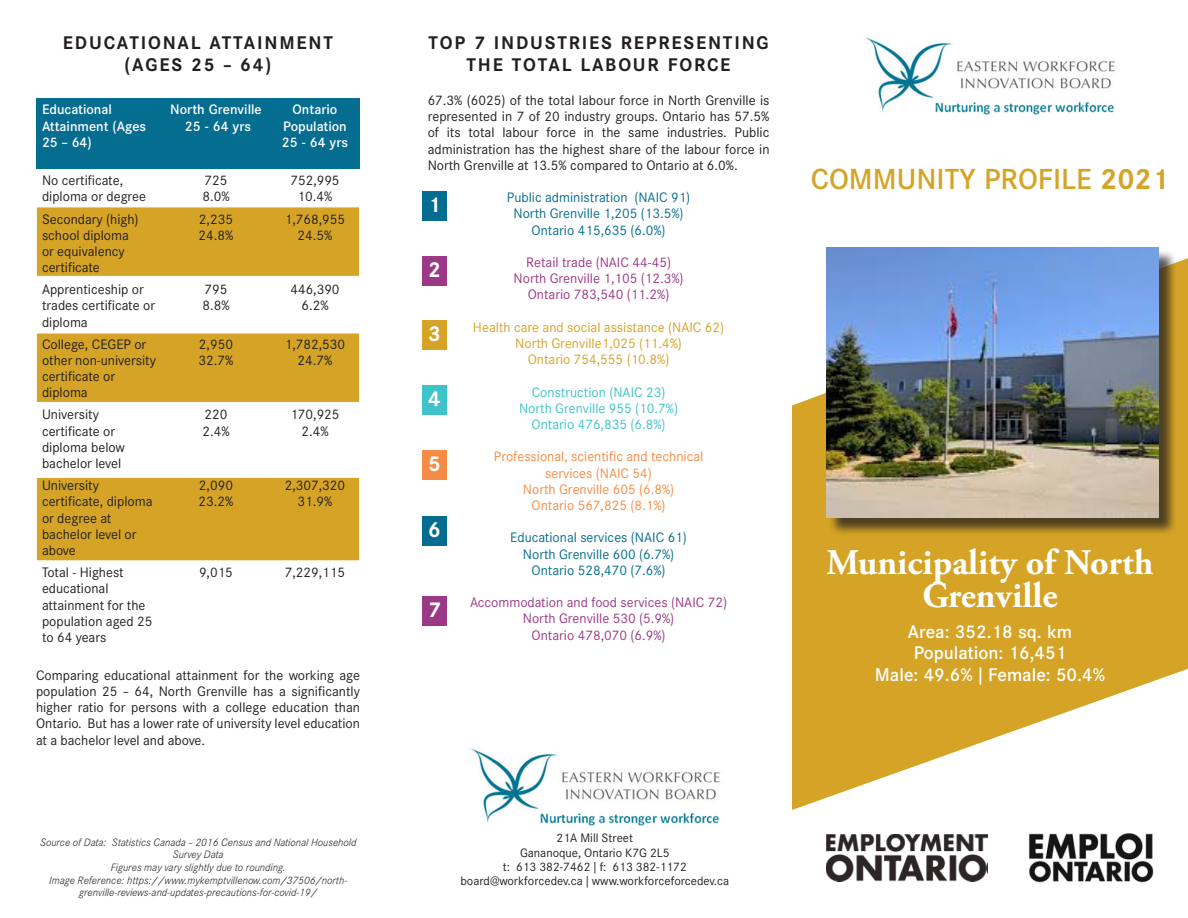
<style>
.page{position:relative;width:1188px;height:918px;background:#fff}
.page>*{position:absolute;margin:0;border:0;box-sizing:border-box;transform-origin:0 0}
.heading{font:700 36px/33px "Adobe Garamond Pro";color:#fff;text-align:center}
.t1{font:500 28.5px "Corporate S";color:#d5a426}
.t2{font:700 21px "Corporate S";color:#fff}
.t3{font:700 18px/21.6px "Corporate S";letter-spacing:.1em;color:#231f20;text-align:center}
.heading-2{font:500 18px "Corporate S";color:#fff}
.t4{font:13.5px/16.2px "Corporate S";color:#231f20}
.t5{font:13.5px "Corporate S";color:#9b3986}
.t6{font:13.5px "Corporate S";color:#056d90}
.t7{font:13.5px "Corporate S";color:#f48c45}
.t8{font:13.5px "Corporate S";color:#d5a426}
.t9{font:500 13.5px/16.2px "Corporate S";color:#fff}
.t10{font:13.5px "Corporate S";color:#3ec3ca}
.t11{font:12px/14.4px "Corporate S";color:#231f20;text-align:center}
.t12{font:italic 300 10.5px/12.6px "Corporate S";color:#231f20;text-align:center}
.s1{font-weight:700}
</style>
<div class="page">
<svg style="left:792px;top:258px;width:396px;height:552px;fill:#d5a426"></svg>
<div style="left:422px;top:191px;width:25px;height:30px;background:#056d90"></div>
<div style="left:422px;top:256px;width:25px;height:30px;background:#9b3986"></div>
<div style="left:36px;top:207px;width:324px;height:70px;background:#d5a426;border:1px solid #fff"></div>
<div style="left:37px;top:98px;width:323px;height:70px;background:#056d90"></div>
<img style="left:827px;top:835px;width:160px;height:46px">
<img style="left:1029px;top:833px;width:125px;height:50px">
<img style="left:866px;top:37px;width:249px;height:78px">
<div style="left:36px;top:333px;width:324px;height:70px;background:#d5a426;border:1px solid #fff"></div>
<div style="left:36px;top:477px;width:324px;height:84px;background:#d5a426;border:1px solid #fff"></div>
<div style="left:422px;top:320px;width:25px;height:30px;background:#d5a426"></div>
<div style="left:422px;top:385px;width:25px;height:30px;background:#3ec3ca"></div>
<div style="left:422px;top:450px;width:25px;height:30px;background:#f48c45"></div>
<div style="left:422px;top:516px;width:25px;height:30px;background:#056d90"></div>
<div style="left:422px;top:596px;width:25px;height:30px;background:#9b3986"></div>
<img style="left:471px;top:748px;width:249px;height:78px">
<div style="left:828px;top:250px;width:349px;height:286px;background:#231f20;opacity:.75"></div>
<img style="left:826px;top:247px;width:332px;height:270px">
<p class="t3" style="left:63px;top:32px;width:272px">EDUCATIONAL ATTAINMENT (AGES 25 – 64)</p>
<p class="t9" style="left:42px;top:102px;width:106px">Educational<br>Attainment (Ages<br>25 – 64)</p>
<p class="t9" style="left:170px;top:102px;width:93px">North Grenville</p>
<p class="t9" style="left:282px;top:102px;width:68px;text-align:center">Ontario<br>Population<br>25 - 64 yrs</p>
<p class="t9" style="left:185px;top:118px;width:68px">25 - 64 yrs</p>
<p class="t4" style="left:42px;top:173px;width:106px">No certificate, diploma or degree</p>
<p class="t4" style="left:204px;top:173px;width:25px">725</p>
<p class="t4" style="left:202px;top:189px;width:29px">8.0%</p>
<p class="t4" style="left:42px;top:211px;width:98px">Secondary (high) school diploma or equivalency certificate</p>
<p class="t4" style="left:199px;top:211px;width:36px">2,235</p>
<p class="t4" style="left:199px;top:227px;width:36px">24.8%</p>
<p class="t4" style="left:42px;top:282px;width:115px">Apprenticeship or trades certificate or diploma</p>
<p class="t4" style="left:205px;top:282px;width:24px">795</p>
<p class="t4" style="left:202px;top:298px;width:29px">8.8%</p>
<p class="t4" style="left:42px;top:336px;width:116px">College, CEGEP or other non-university certificate or diploma</p>
<p class="t4" style="left:199px;top:336px;width:36px">2,950</p>
<p class="t4" style="left:199px;top:352px;width:36px">32.7%</p>
<p class="t4" style="left:42px;top:407px;width:84px">University certificate or diploma below bachelor level</p>
<p class="t4" style="left:204px;top:407px;width:25px">220</p>
<p class="t4" style="left:202px;top:423px;width:29px">2.4%</p>
<p class="t4" style="left:42px;top:478px;width:112px">University certificate, diploma or degree at bachelor level or above</p>
<p class="t4" style="left:199px;top:478px;width:36px">2,090</p>
<p class="t4" style="left:199px;top:494px;width:36px">23.2%</p>
<p class="t4" style="left:290px;top:173px;width:51px">752,995</p>
<p class="t4" style="left:298px;top:189px;width:36px">10.4%</p>
<p class="t4" style="left:285px;top:211px;width:62px">1,768,955</p>
<p class="t4" style="left:298px;top:227px;width:36px">24.5%</p>
<p class="t4" style="left:290px;top:282px;width:51px">446,390</p>
<p class="t4" style="left:301px;top:298px;width:29px">6.2%</p>
<p class="t4" style="left:285px;top:336px;width:62px">1,782,530</p>
<p class="t4" style="left:298px;top:352px;width:36px">24.7%</p>
<p class="t4" style="left:290px;top:407px;width:51px">170,925</p>
<p class="t4" style="left:301px;top:423px;width:29px">2.4%</p>
<p class="t4" style="left:285px;top:478px;width:62px">2,307,320</p>
<p class="t4" style="left:298px;top:494px;width:36px">31.9%</p>
<p class="t4" style="left:42px;top:564px;width:112px">Total - Highest educational attainment for the population aged 25 to 64 years</p>
<p class="t4" style="left:199px;top:564px;width:35px">9,015</p>
<p class="t4" style="left:285px;top:564px;width:62px">7,229,115</p>
<p class="t4" style="left:36px;top:667px;width:326px;text-align:justify">Comparing educational attainment for the working age population 25 – 64, North Grenville has a significantly higher ratio for persons with a college education than Ontario. But has a lower rate of university level education at a bachelor level and above.</p>
<p class="t12" style="left:40px;top:836px;width:318px">Source of Data: Statistics Canada – 2016 Census and National Household<br>Survey Data</p>
<p class="t12" style="left:111px;top:861px;width:177px">Figures may vary slightly due to rounding.</p>
<p class="t12" style="left:49px;top:873px;width:300px">Image Reference: https://www.mykemptvillenow.com/37506/north&shy;grenville-reviews-and-updates-precautions-for-covid-19/</p>
<p class="t3" style="left:428px;top:32px;width:342px">TOP 7 INDUSTRIES REPRESENTING<br>THE TOTAL LABOUR FORCE</p>
<p class="t4" style="left:428px;top:92px;width:343px;text-align:justify">67.3% (6025) of the total labour force in North Grenville is represented in 7 of 20 industry groups. Ontario has 57.5% of its total labour force in the same industries. Public administration has the highest share of the labour force in North Grenville at 13.5% compared to Ontario at 6.0%.</p>
<p class="t6" style="left:507px;top:190px;width:185px">Public administration (NAIC 91)</p>
<p class="t6" style="left:514px;top:206px;width:172px">North Grenville 1,205 (13.5%)</p>
<p class="t6" style="left:532px;top:222px;width:135px">Ontario 415,635 (6.0%)</p>
<p class="t5" style="left:526px;top:254px;width:146px">Retail trade (NAIC 44-45)</p>
<p class="t5" style="left:514px;top:271px;width:172px">North Grenville 1,105 (12.3%)</p>
<p class="t5" style="left:528px;top:287px;width:143px">Ontario 783,540 (11.2%)</p>
<p class="t8" style="left:473px;top:319px;width:253px">Health care and social assistance (NAIC 62)</p>
<p class="t8" style="left:515px;top:335px;width:168px">North Grenville1,025 (11.4%)</p>
<p class="t8" style="left:528px;top:352px;width:143px">Ontario 754,555 (10.8%)</p>
<p class="t10" style="left:532px;top:384px;width:135px">Construction (NAIC 23)</p>
<p class="t10" style="left:519px;top:400px;width:161px">North Grenville 955 (10.7%)</p>
<p class="t10" style="left:532px;top:416px;width:136px">Ontario 476,835 (6.8%)</p>
<p class="t7" style="left:494px;top:449px;width:211px">Professional, scientific and technical</p>
<p class="t7" style="left:545px;top:465px;width:108px">services (NAIC 54)</p>
<p class="t7" style="left:523px;top:481px;width:153px">North Grenville 605 (6.8%)</p>
<p class="t7" style="left:532px;top:497px;width:136px">Ontario 567,825 (8.1%)</p>
<p class="t6" style="left:510px;top:530px;width:178px">Educational services (NAIC 61)</p>
<p class="t6" style="left:523px;top:546px;width:153px">North Grenville 600 (6.7%)</p>
<p class="t6" style="left:532px;top:562px;width:136px">Ontario 528,470 (7.6%)</p>
<p class="t5" style="left:470px;top:595px;width:259px">Accommodation and food services (NAIC 72)</p>
<p class="t5" style="left:523px;top:611px;width:153px">North Grenville 530 (5.9%)</p>
<p class="t5" style="left:532px;top:627px;width:136px">Ontario 478,070 (6.9%)</p>
<p class="t2" style="left:428px;top:192px;width:14px">1</p>
<p class="t2" style="left:428px;top:257px;width:14px">2</p>
<p class="t2" style="left:428px;top:321px;width:14px">3</p>
<p class="t2" style="left:428px;top:386px;width:14px">4</p>
<p class="t2" style="left:428px;top:451px;width:14px">5</p>
<p class="t2" style="left:428px;top:517px;width:14px">6</p>
<p class="t2" style="left:428px;top:597px;width:14px">7</p>
<p class="t1" style="left:811px;top:162px;width:360px">COMMUNITY PROFILE <span class="s1">2021</span></p>
<p class="heading" style="left:826px;top:547px;width:329px">Municipality of North<br>Grenville</p>
<p class="heading-2" style="left:908px;top:621px;width:166px">Area: 352.18 sq. km</p>
<p class="heading-2" style="left:914px;top:642px;width:154px">Population: 16,451</p>
<p class="heading-2" style="left:875px;top:664px;width:232px">Male: 49.6% | Female: 50.4%</p>
<p class="t11" style="left:520px;top:831px;width:151px">21A Mill Street<br>Gananoque, Ontario K7G 2L5</p>
<p class="t11" style="left:503px;top:860px;width:186px">t: 613 382-7462 | f: 613 382-1172</p>
<p class="t11" style="left:461px;top:874px;width:270px">board@workforcedev.ca | www.workforceforcedev.ca</p>
</div>
